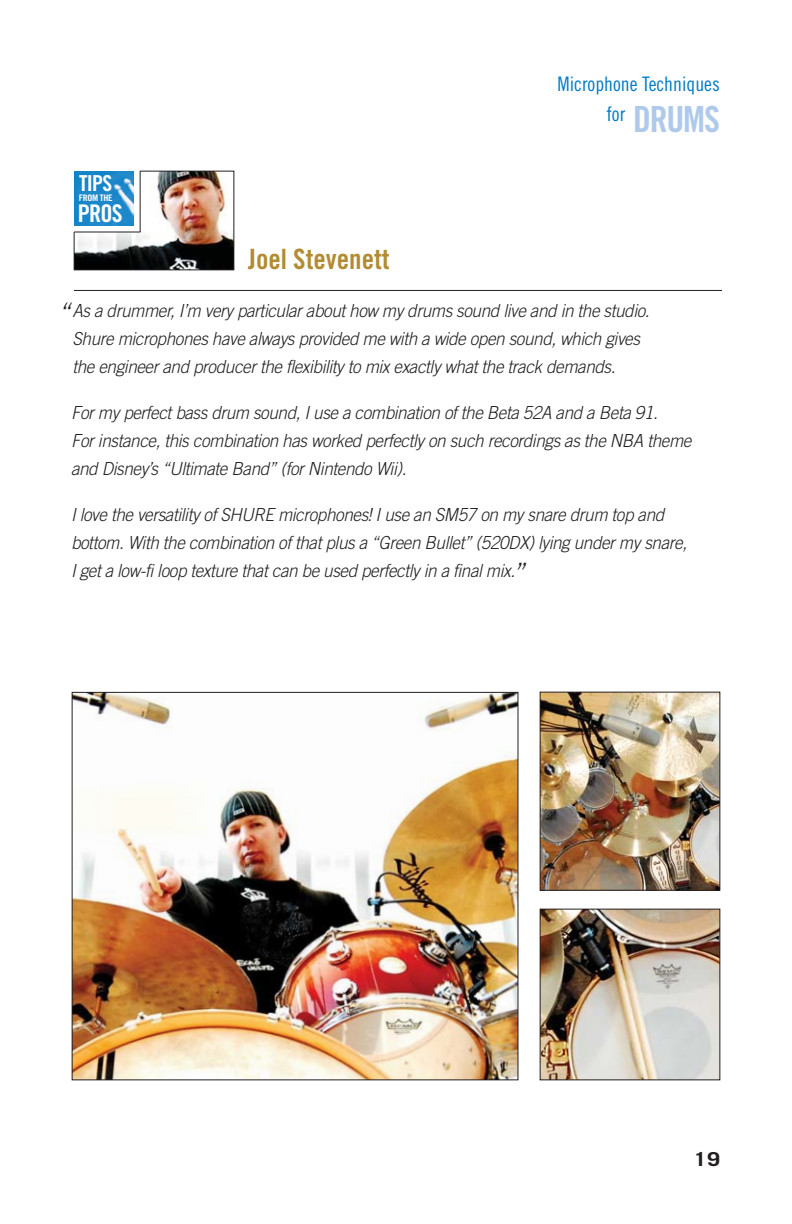
<style>
.page{position:relative;width:792px;height:1224px;background:#fff}
.page>*{position:absolute;margin:0;border:0;box-sizing:border-box;transform-origin:0 0}
.t1{font:36px "Trade Gothic Bold Cond Twenty";letter-spacing:-.035em;color:#aec9e9}
.t2{font:28px "Trade Gothic Bold Cond Twenty";color:#b28b33}
.t3{font:24.4px "Trade Gothic Bold Cond Twenty";color:#fff}
.t4{font:22px "Trade Gothic Bold Cond Twenty";color:#fff}
.t5{font:20px "Trade Gothic Cond Eighteen";color:#007bc3}
.t6{font:700 19.2px "Trade Gothic";color:#231f20;scale:1.25 1}
.t7{font:italic 300 18px/28px "Trade Gothic";letter-spacing:-.025em;color:#231f20;scale:.95 1}
.t8{font:9px "Trade Gothic Bold Cond Twenty";letter-spacing:-.035em;color:#fff;scale:1.11 1}
.s1{font-size:28px}
</style>
<div class="page">
<hr style="left:74px;top:290px;width:648px;height:1px;background:#231f20">
<img style="left:157px;top:173px;width:69px;height:59px">
<img style="left:74px;top:171px;width:59px;height:54px">
<img style="left:74px;top:890px;width:442px;height:188px">
<img style="left:542px;top:911px;width:176px;height:167px">
<div style="left:540px;top:909px;width:180px;height:171px;border:1px solid #231f20"></div>
<svg style="left:74px;top:232px;width:646px;height:658px"></svg>
<hr style="left:140px;top:171px;width:1px;height:61px;background:#231f20">
<p class="t5" style="left:558px;top:76px;width:164px">Microphone Techniques</p>
<p class="t4" style="left:79px;top:175px;width:35px">TIPS</p>
<h3 class="t3" style="left:78px;top:204px;width:46px">PROS</h3>
<p class="t8" style="left:79px;top:194px;width:32px">FROM THE</p>
<h2 class="t2" style="left:248px;top:249px;width:143px">Joel Stevenett</h2>
<p class="t5" style="left:606px;top:106px;width:20px">for</p>
<h1 class="t1" style="left:633px;top:106px;width:88px">DRUMS</h1>
<p class="t7" style="left:73px;top:298px;width:613px;text-indent:-15px"><span class="s1">“</span>As a drummer,I’m very particularabouthow my drums sound live and in the studio.<br>Shure microphones have always provided me with a wide open sound,which gives the engineerand producerthe flexibility to mix exactly whatthe track demands.</p>
<p class="t7" style="left:71px;top:400px;width:658px">Formy perfectbass drum sound,Iuse a combination of the Beta 52A and a Beta 91.<br>Forinstance,this combination has worked perfectly on such recordings as the NBA theme and Disney’s “Ultimate Band” (forNintendo Wii).</p>
<p class="t7" style="left:71px;top:502px;width:654px">Ilove the versatility of SHURE microphones!Iuse an SM57 on my snare drum top and bottom.With the combination of thatplus a “Green Bullet” (520DX)lying undermy snare,<br>Igeta low-filoop texture thatcan be used perfectly in a finalmix.<span class="s1">”</span></p>
<p class="t6" style="left:693px;top:1152px;width:23px">19</p>
</div>
